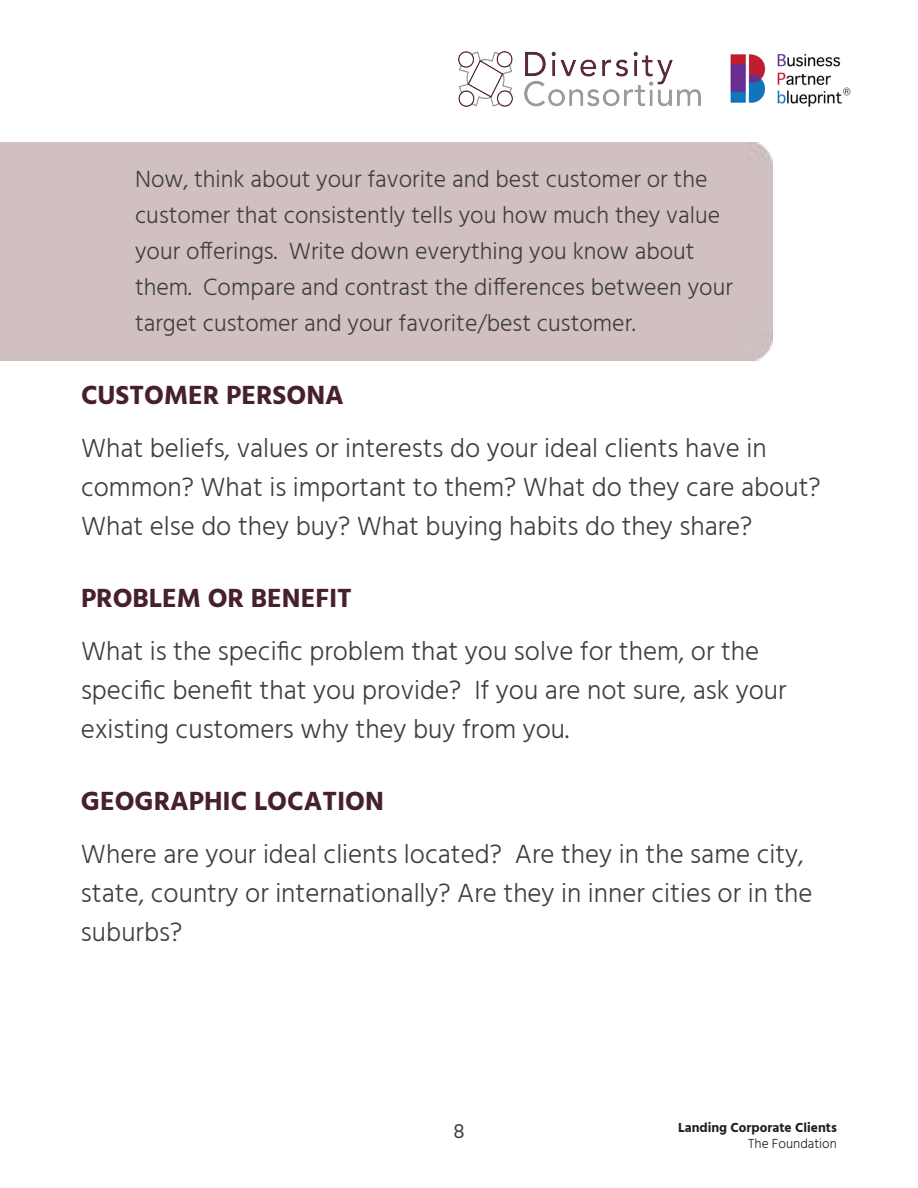
<style>
.page{position:relative;width:918px;height:1188px;background:#fff}
.page>*{position:absolute;margin:0;border:0;box-sizing:border-box;transform-origin:0 0}
.t1{font:300 27px/52.5px "Hind";color:#3e3e3f}
.t2{font:300 24px/36px "Hind";color:#3e3e3f}
.t3{font:21px "Hind";color:#3e3e3f}
.t4{font:700 13.5px "Hind";color:#231f20}
.t5{font:300 13.5px "Hind";color:#231f20}
.s1{font-weight:700;color:#47202e}
</style>
<div class="page">
<img style="left:730px;top:53px;width:121px;height:54px">
<img style="left:459px;top:52px;width:242px;height:54px">
<p class="t2" style="left:135px;top:163px;width:599px">Now, think about your favorite and best customer or the customer that consistently tells you how much they value your offerings. Write down everything you know about them. Compare and contrast the differences between your target customer and your favorite/best customer.</p>
<p class="t1" style="left:81px;top:370px;width:687px"><span class="s1">CUSTOMER PERSONA<br></span>What beliefs, values or interests do your ideal clients have in</p>
<p class="t1" style="left:81px;top:469px;width:741px;line-height:39px">common? What is important to them? What do they care about?<br>What else do they buy? What buying habits do they share?</p>
<p class="t1" style="left:81px;top:574px;width:680px"><span class="s1">PROBLEM OR BENEFIT<br></span>What is the specific problem that you solve for them, or the</p>
<p class="t1" style="left:81px;top:672px;width:707px;line-height:39px">specific benefit that you provide? If you are not sure, ask your existing customers why they buy from you.</p>
<p class="t1" style="left:81px;top:777px;width:724px"><span class="s1">GEOGRAPHIC LOCATION<br></span>Where are your ideal clients located? Are they in the same city,</p>
<p class="t1" style="left:81px;top:875px;width:733px;line-height:39px">state, country or internationally? Are they in inner cities or in the suburbs?</p>
<p class="t3" style="left:453px;top:1117px;width:13px">8</p>
<p class="t4" style="left:678px;top:1120px;width:160px">Landing Corporate Clients</p>
<p class="t5" style="left:748px;top:1135px;width:90px">The Foundation</p>
</div>
